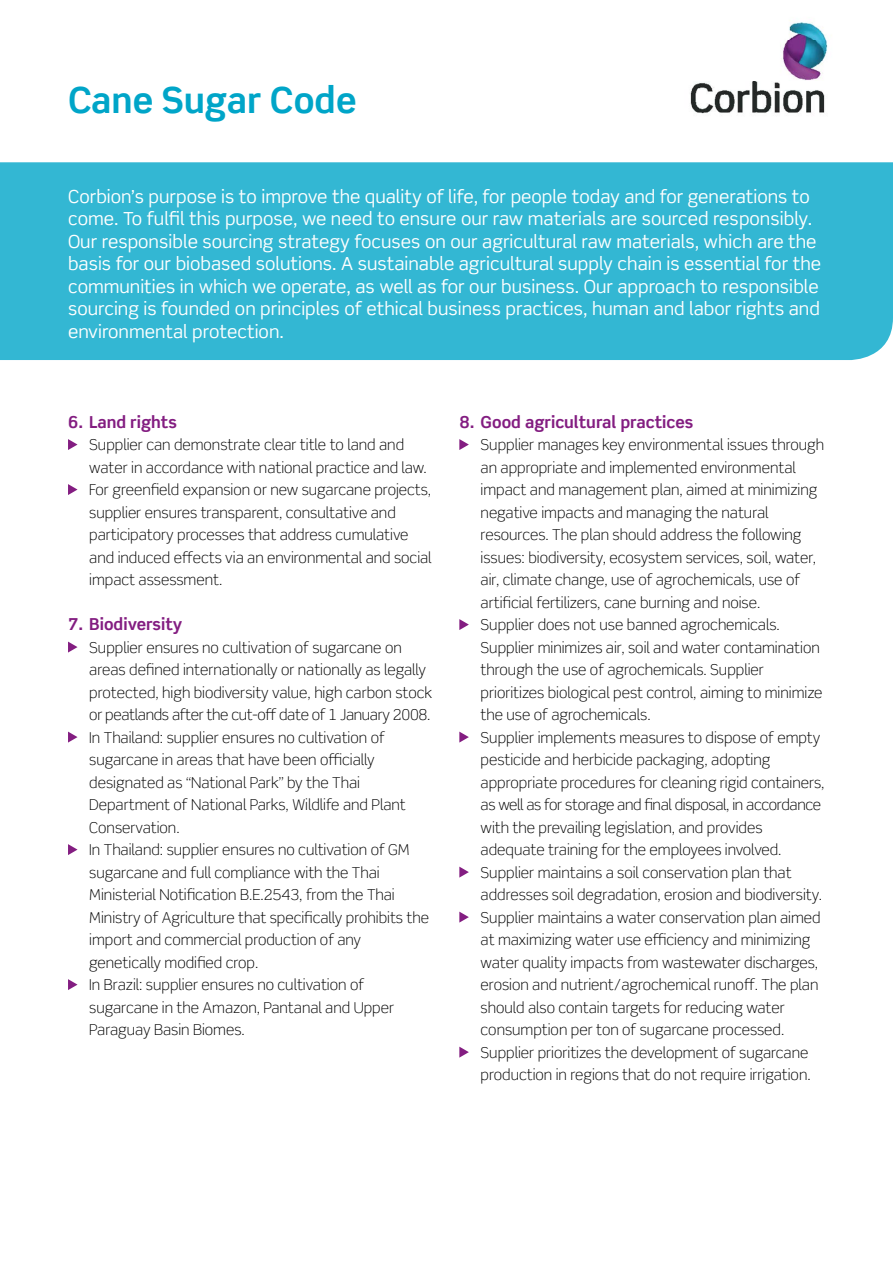
<style>
.page{position:relative;width:893px;height:1263px;background:#fff}
.page>*{position:absolute;margin:0;border:0;box-sizing:border-box;transform-origin:0 0}
.t1{font:700 36px "Scene Std";color:#00a5c8}
.t2{font:18px/22.5px "Scene Std";color:#fff}
.t3{font:700 16.5px "Scene Std";color:#831d81}
.t4{font:300 15px/22.5px "Scene Std";color:#000}
</style>
<div class="page">
<div style="left:0;top:162px;width:893px;height:198px;background:#33b7d3"></div>
<svg style="left:68px;top:439px;width:10px;height:11px"></svg>
<svg style="left:68px;top:484px;width:10px;height:11px"></svg>
<svg style="left:68px;top:642px;width:10px;height:11px"></svg>
<svg style="left:68px;top:732px;width:10px;height:11px"></svg>
<svg style="left:68px;top:844px;width:10px;height:11px"></svg>
<svg style="left:68px;top:979px;width:10px;height:11px"></svg>
<svg style="left:459px;top:439px;width:10px;height:11px"></svg>
<svg style="left:459px;top:619px;width:10px;height:11px"></svg>
<svg style="left:459px;top:732px;width:10px;height:11px"></svg>
<svg style="left:459px;top:867px;width:10px;height:11px"></svg>
<svg style="left:459px;top:912px;width:10px;height:11px"></svg>
<svg style="left:459px;top:1047px;width:10px;height:11px"></svg>
<img style="left:690px;top:20px;width:138px;height:94px">
<h1 class="t1" style="left:68px;top:77px;width:290px">Cane Sugar Code</h1>
<p class="t2" style="left:68px;top:185px;width:755px">Corbion’s purpose is to improve the quality of life, for people today and for generations to come. To fulfil this purpose, we need to ensure our raw materials are sourced responsibly.<br>Our responsible sourcing strategy focuses on our agricultural raw materials, which are the basis for our biobased solutions. A sustainable agricultural supply chain is essential for the communities in which we operate, as well as for our business. Our approach to responsible sourcing is founded on principles of ethical business practices, human and labor rights and environmental protection.</p>
<p class="t3" style="left:68px;top:411px;width:110px">6. Land rights</p>
<p class="t4" style="left:89px;top:433px;width:344px">Supplier can demonstrate clear title to land and water in accordance with national practice and law.<br>For greenfield expansion or new sugarcane projects, supplier ensures transparent, consultative and participatory processes that address cumulative and induced effects via an environmental and social impact assessment.</p>
<p class="t3" style="left:68px;top:614px;width:116px">7. Biodiversity</p>
<p class="t4" style="left:89px;top:636px;width:345px">Supplier ensures no cultivation of sugarcane on areas defined internationally or nationally as legally protected, high biodiversity value, high carbon stock or peatlands after the cut-off date of 1 January 2008.<br>In Thailand: supplier ensures no cultivation of sugarcane in areas that have been officially designated as “National Park” by the Thai Department of National Parks, Wildlife and Plant Conservation.<br>In Thailand: supplier ensures no cultivation of GM sugarcane and full compliance with the Thai Ministerial Notification B.E.2543, from the Thai Ministry of Agriculture that specifically prohibits the import and commercial production of any genetically modified crop.<br>In Brazil: supplier ensures no cultivation of sugarcane in the Amazon, Pantanal and Upper Paraguay Basin Biomes.</p>
<p class="t3" style="left:459px;top:411px;width:235px">8. Good agricultural practices</p>
<p class="t4" style="left:481px;top:433px;width:345px">Supplier manages key environmental issues through an appropriate and implemented environmental impact and management plan, aimed at minimizing negative impacts and managing the natural resources. The plan should address the following issues: biodiversity, ecosystem services, soil, water, air, climate change, use of agrochemicals, use of artificial fertilizers, cane burning and noise.<br>Supplier does not use banned agrochemicals.<br>Supplier minimizes air, soil and water contamination through the use of agrochemicals. Supplier prioritizes biological pest control, aiming to minimize the use of agrochemicals.<br>Supplier implements measures to dispose of empty pesticide and herbicide packaging, adopting appropriate procedures for cleaning rigid containers, as well as for storage and final disposal, in accordance with the prevailing legislation, and provides adequate training for the employees involved.<br>Supplier maintains a soil conservation plan that addresses soil degradation, erosion and biodiversity.<br>Supplier maintains a water conservation plan aimed at maximizing water use efficiency and minimizing water quality impacts from wastewater discharges, erosion and nutrient/agrochemical runoff. The plan should also contain targets for reducing water consumption per ton of sugarcane processed.<br>Supplier prioritizes the development of sugarcane production in regions that do not require irrigation.</p>
</div>
